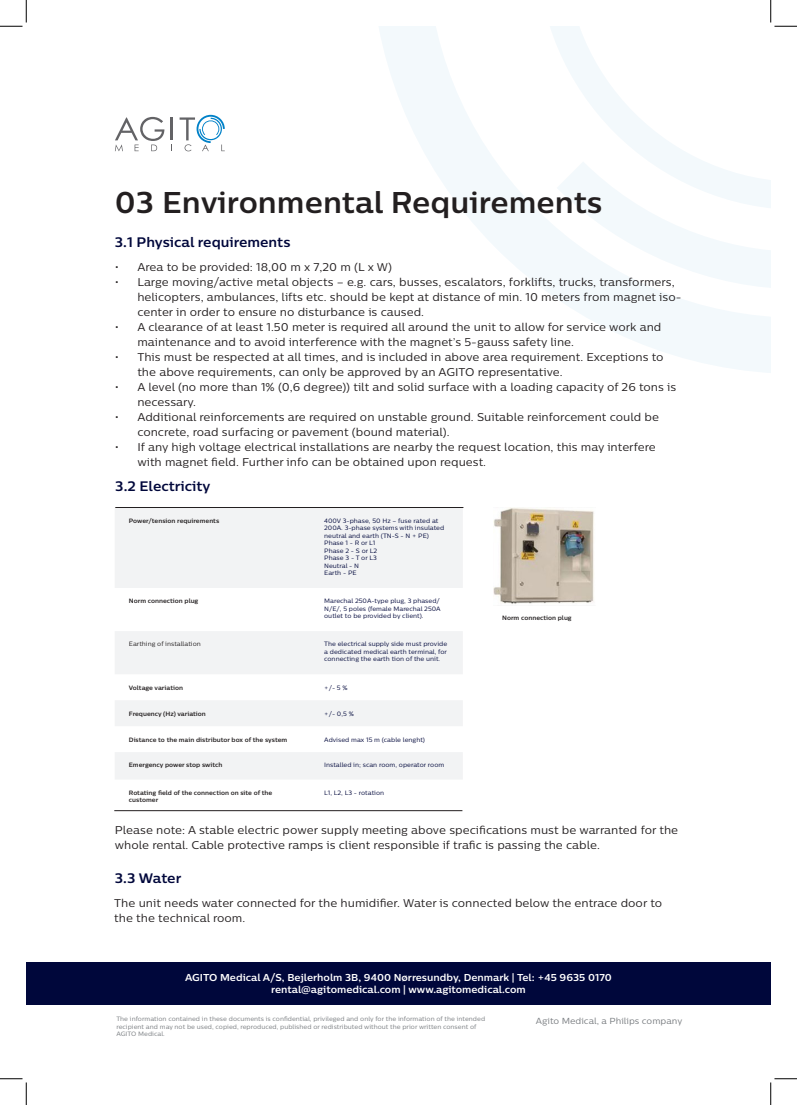
<style>
.page{position:relative;width:797px;height:1105px;background:#fff}
.page>*{position:absolute;margin:0;border:0;box-sizing:border-box;transform-origin:0 0}
.t1{font:700 30px "Centrale Sans";color:#231f20}
.t2{font:700 13.75px "Centrale Sans";color:#00073b}
.t3{font:11.25px/15px "Centrale Sans";color:#231f20}
.t4{font:700 10px/12px "Centrale Sans";color:#fff;text-align:center}
.t5{font:8.75px "Centrale Sans";color:#777b7f}
.t6{font:6.25px/7.5px "Centrale Sans";color:#00073b}
.t7{font:6.25px/7.5px "Centrale Sans";color:#777b7f}
.t8{font:700 6.25px/7.5px "Centrale Sans";color:#231f20}
.t9{font:6.25px "Centrale Sans";color:#231f20}
</style>
<div class="page">
<svg style="left:379px;top:26px;width:391px;height:347px"></svg>
<svg style="left:556px;top:210px;width:214px;height:80px;fill:#f3f9fc"></svg>
<svg style="left:537px;top:26px;width:233px;height:184px"></svg>
<div style="left:26px;top:962px;width:744px;height:42px;background:#00073b"></div>
<hr style="left:170px;top:117px;width:3px;height:23px;background:#636366">
<svg style="left:115px;top:117px;width:49px;height:34px"></svg>
<svg style="left:179px;top:115px;width:46px;height:36px"></svg>
<svg style="left:115px;top:508px;width:348px;height:271px;fill:#f2f3f4"></svg>
<hr style="left:115px;top:507px;width:348px;height:1px;background:#231f20">
<hr style="left:114px;top:810px;width:348px;height:1px;background:#231f20">
<img style="left:493px;top:508px;width:101px;height:96px">
<svg style="left:0;top:0;width:27px;height:27px"></svg>
<svg style="left:0;top:1078px;width:27px;height:27px"></svg>
<svg style="left:770px;top:0;width:27px;height:27px"></svg>
<svg style="left:770px;top:1078px;width:27px;height:27px"></svg>
<p class="t1" style="left:115px;top:183px;width:489px">03 Environmental Requirements</p>
<p class="t2" style="left:115px;top:233px;width:177px">3.1 Physical requirements</p>
<p class="t3" style="left:115px;top:259px;width:279px">• Area to be provided: 18,00 m x 7,20 m (L x W)</p>
<p class="t3" style="left:137px;top:274px;width:545px;text-indent:-22px">• Large moving/active metal objects – e.g. cars, busses, escalators, forklifts, trucks, transformers, helicopters, ambulances, lifts etc. should be kept at distance of min. 10 meters from magnet iso&shy;center in order to ensure no disturbance is caused.</p>
<p class="t3" style="left:137px;top:319px;width:525px;text-indent:-22px">• A clearance of at least 1.50 meter is required all around the unit to allow for service work and maintenance and to avoid interference with the magnet’s 5-gauss safety line.</p>
<p class="t3" style="left:137px;top:349px;width:527px;text-indent:-22px">• This must be respected at all times, and is included in above area requirement. Exceptions to the above requirements, can only be approved by an AGITO representative.</p>
<p class="t3" style="left:137px;top:379px;width:540px;text-indent:-22px">• A level (no more than 1% (0,6 degree)) tilt and solid surface with a loading capacity of 26 tons is necessary.</p>
<p class="t3" style="left:137px;top:409px;width:523px;text-indent:-22px">• Additional reinforcements are required on unstable ground. Suitable reinforcement could be concrete, road surfacing or pavement (bound material).</p>
<p class="t3" style="left:137px;top:439px;width:520px;text-indent:-22px">• If any high voltage electrical installations are nearby the request location, this may interfere with magnet field. Further info can be obtained upon request.</p>
<p class="t2" style="left:115px;top:477px;width:97px">3.2 Electricity</p>
<p class="t8" style="left:129px;top:516px;width:92px">Power/tension requirements</p>
<p class="t6" style="left:324px;top:517px;width:121px">400V 3-phase, 50 Hz – fuse rated at<br>200A. 3-phase systems with insulated neutral and earth (TN-S - N + PE)<br>Phase 1 - R or L1<br>Phase 2 - S or L2<br>Phase 3 - T or L3<br>Neutral - N<br>Earth - PE</p>
<p class="t8" style="left:129px;top:597px;width:71px">Norm connection plug</p>
<p class="t6" style="left:324px;top:597px;width:118px">Marechal 250A-type plug, 3 phased/<br>N/E/, 5 poles (female Marechal 250A outlet to be provided by client).</p>
<p class="t9" style="left:129px;top:640px;width:73px">Earthing of installation</p>
<p class="t6" style="left:324px;top:640px;width:124px;text-align:justify">The electrical supply side must provide a dedicated medical earth terminal, for connecting the earth tion of the unit.</p>
<p class="t8" style="left:129px;top:683px;width:56px">Voltage variation</p>
<p class="t6" style="left:324px;top:683px;width:25px">+/- 5 %</p>
<p class="t8" style="left:129px;top:709px;width:78px">Frequency (Hz) variation</p>
<p class="t6" style="left:324px;top:709px;width:31px">+/- 0,5 %</p>
<p class="t8" style="left:129px;top:735px;width:160px">Distance to the main distributor box of the system</p>
<p class="t6" style="left:324px;top:735px;width:102px">Advised max 15 m (cable lenght)</p>
<p class="t8" style="left:129px;top:761px;width:95px">Emergency power stop switch</p>
<p class="t6" style="left:324px;top:761px;width:122px">Installed in; scan room, operator room</p>
<p class="t8" style="left:129px;top:789px;width:145px">Rotating field of the connection on site of the customer</p>
<p class="t6" style="left:324px;top:789px;width:61px">L1, L2, L3 - rotation</p>
<p class="t8" style="left:502px;top:614px;width:71px">Norm connection plug</p>
<p class="t3" style="left:115px;top:822px;width:565px">Please note: A stable electric power supply meeting above specifications must be warranted for the whole rental. Cable protective ramps is client responsible if trafic is passing the cable.</p>
<p class="t2" style="left:115px;top:869px;width:68px">3.3 Water</p>
<p class="t3" style="left:114px;top:895px;width:549px">The unit needs water connected for the humidifier. Water is connected below the entrace door to the the technical room.</p>
<p class="t4" style="left:185px;top:971px;width:428px">AGITO Medical A/S, Bejlerholm 3B, 9400 Nørresundby, Denmark | Tel: +45 9635 0170 rental@agitomedical.com | www.agitomedical.com</p>
<p class="t5" style="left:536px;top:1015px;width:148px">Agito Medical, a Philips company</p>
<p class="t7" style="left:116px;top:1015px;width:370px">The information contained in these documents is confidential, privileged and only for the information of the intended recipient and may not be used, copied, reproduced, published or redistributed without the prior written consent of<br>AGITO Medical.</p>
</div>
